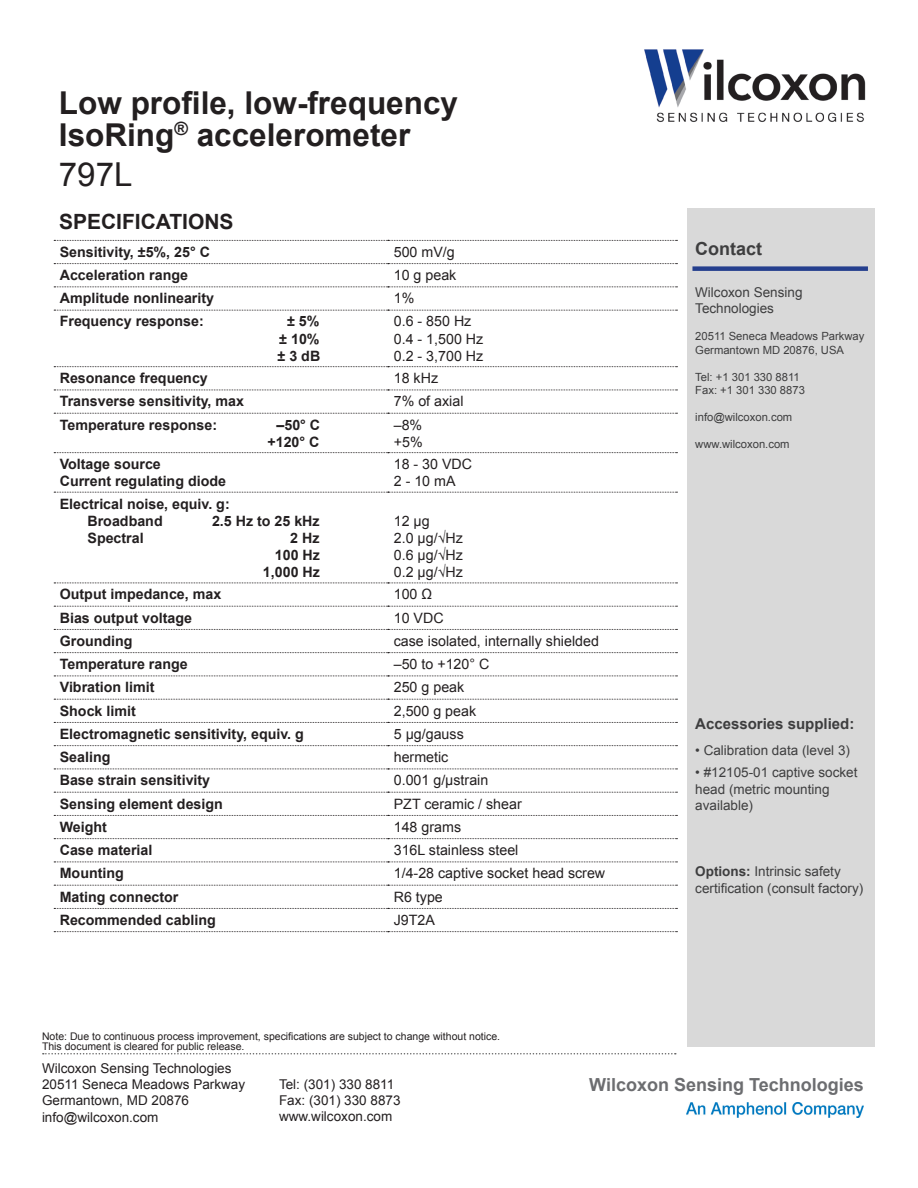
<style>
.page{position:relative;width:918px;height:1188px;background:#fff}
.page>*{position:absolute;margin:0;border:0;box-sizing:border-box;transform-origin:0 0}
.t1{font:33px "Arial";color:#231f20}
.t2{font:700 31.5px/31.5px "Arial";color:#231f20}
.t3{font:700 21px "Arial";color:#231f20}
.t4{font:700 18px "Arial";color:#6c6d70}
.t5{font:700 18px "Arial";color:#3e3e3f}
.t6{font:700 15px "Arial";color:#3e3e3f}
.t7{font:700 14.25px "Arial";color:#231f20}
.t8{font:14.25px "Arial";color:#231f20}
.t9{font:13.5px/16.2px "Arial";color:#3e3e3f}
.t10{font:13.5px "Arial";color:#231f20}
.t11{font:11.25px "Arial";color:#3e3e3f}
.t12{font:10.5px "Arial";color:#231f20}
.s1{font-weight:700}
</style>
<div class="page">
<div style="left:687px;top:208px;width:187px;height:839px;background:#d9d9d9"></div>
<div style="left:692px;top:266px;width:176px;height:5px;background:#253f8e"></div>
<img style="left:687px;top:1102px;width:177px;height:16px">
<svg style="left:54px;top:240px;width:623px;height:1px"></svg>
<svg style="left:54px;top:263px;width:623px;height:1px"></svg>
<svg style="left:54px;top:286px;width:623px;height:1px"></svg>
<svg style="left:54px;top:310px;width:623px;height:1px"></svg>
<svg style="left:54px;top:366px;width:623px;height:1px"></svg>
<svg style="left:54px;top:390px;width:623px;height:1px"></svg>
<svg style="left:54px;top:413px;width:623px;height:1px"></svg>
<svg style="left:54px;top:452px;width:623px;height:1px"></svg>
<svg style="left:54px;top:492px;width:623px;height:1px"></svg>
<svg style="left:54px;top:583px;width:623px;height:1px"></svg>
<svg style="left:54px;top:606px;width:623px;height:1px"></svg>
<svg style="left:54px;top:629px;width:623px;height:1px"></svg>
<svg style="left:54px;top:652px;width:623px;height:1px"></svg>
<svg style="left:54px;top:676px;width:623px;height:1px"></svg>
<svg style="left:54px;top:699px;width:623px;height:1px"></svg>
<svg style="left:54px;top:722px;width:623px;height:1px"></svg>
<svg style="left:54px;top:745px;width:623px;height:1px"></svg>
<svg style="left:54px;top:769px;width:623px;height:1px"></svg>
<svg style="left:54px;top:792px;width:623px;height:1px"></svg>
<svg style="left:54px;top:815px;width:623px;height:1px"></svg>
<svg style="left:54px;top:838px;width:623px;height:1px"></svg>
<svg style="left:54px;top:862px;width:623px;height:1px"></svg>
<svg style="left:54px;top:885px;width:623px;height:1px"></svg>
<svg style="left:54px;top:908px;width:623px;height:1px"></svg>
<svg style="left:54px;top:931px;width:623px;height:1px"></svg>
<img style="left:644px;top:49px;width:222px;height:73px">
<svg style="left:43px;top:1053px;width:633px;height:1px"></svg>
<p class="t2" style="left:59px;top:89px;width:401px">Low profile, low-frequency<br>IsoRing<sup>®</sup> accelerometer</p>
<p class="t1" style="left:59px;top:153px;width:75px">797L</p>
<p class="t3" style="left:59px;top:208px;width:176px">SPECIFICATIONS</p>
<p class="t7" style="left:60px;top:242px;width:152px">Sensitivity, ±5%, 25° C</p>
<p class="t8" style="left:394px;top:242px;width:62px">500 mV/g</p>
<p class="t7" style="left:60px;top:265px;width:130px">Acceleration range</p>
<p class="t8" style="left:394px;top:266px;width:64px">10 g peak</p>
<p class="t7" style="left:60px;top:289px;width:156px">Amplitude nonlinearity</p>
<p class="t8" style="left:394px;top:289px;width:22px">1%</p>
<p class="t7" style="left:60px;top:312px;width:146px">Frequency response:</p>
<p class="t7" style="left:287px;top:312px;width:34px">± 5%</p>
<p class="t7" style="left:279px;top:329px;width:42px">± 10%</p>
<p class="t7" style="left:278px;top:346px;width:44px">± 3 dB</p>
<p class="t8" style="left:394px;top:312px;width:79px">0.6 - 850 Hz</p>
<p class="t8" style="left:394px;top:329px;width:91px">0.4 - 1,500 Hz</p>
<p class="t8" style="left:394px;top:346px;width:91px">0.2 - 3,700 Hz</p>
<p class="t7" style="left:60px;top:369px;width:150px">Resonance frequency</p>
<p class="t8" style="left:394px;top:369px;width:46px">18 kHz</p>
<p class="t7" style="left:60px;top:392px;width:186px">Transverse sensitivity, max</p>
<p class="t8" style="left:394px;top:392px;width:71px">7% of axial</p>
<p class="t7" style="left:60px;top:415px;width:159px">Temperature response:</p>
<p class="t7" style="left:277px;top:415px;width:45px">–50° C</p>
<p class="t7" style="left:267px;top:432px;width:54px">+120° C</p>
<p class="t8" style="left:394px;top:415px;width:30px">–8%</p>
<p class="t8" style="left:394px;top:432px;width:30px">+5%</p>
<p class="t7" style="left:60px;top:455px;width:103px">Voltage source</p>
<p class="t7" style="left:60px;top:472px;width:168px">Current regulating diode</p>
<p class="t7" style="left:60px;top:494px;width:172px">Electrical noise, equiv. g:</p>
<p class="t7" style="left:88px;top:511px;width:77px">Broadband</p>
<p class="t7" style="left:212px;top:511px;width:109px">2.5 Hz to 25 kHz</p>
<p class="t7" style="left:88px;top:528px;width:58px">Spectral</p>
<p class="t7" style="left:290px;top:528px;width:31px">2 Hz</p>
<p class="t7" style="left:275px;top:545px;width:47px">100 Hz</p>
<p class="t7" style="left:263px;top:562px;width:59px">1,000 Hz</p>
<p class="t8" style="left:394px;top:455px;width:80px">18 - 30 VDC</p>
<p class="t8" style="left:394px;top:472px;width:63px">2 - 10 mA</p>
<p class="t8" style="left:394px;top:511px;width:37px">12 µg</p>
<p class="t8" style="left:394px;top:528px;width:71px">2.0 µg/√Hz</p>
<p class="t8" style="left:394px;top:545px;width:71px">0.6 µg/√Hz</p>
<p class="t8" style="left:394px;top:563px;width:71px">0.2 µg/√Hz</p>
<p class="t7" style="left:60px;top:585px;width:163px">Output impedance, max</p>
<p class="t8" style="left:394px;top:585px;width:40px">100 Ω</p>
<p class="t7" style="left:60px;top:608px;width:134px">Bias output voltage</p>
<p class="t8" style="left:394px;top:608px;width:51px">10 VDC</p>
<p class="t7" style="left:60px;top:631px;width:74px">Grounding</p>
<p class="t8" style="left:394px;top:631px;width:207px">case isolated, internally shielded</p>
<p class="t7" style="left:60px;top:655px;width:130px">Temperature range</p>
<p class="t8" style="left:394px;top:655px;width:97px">–50 to +120° C</p>
<p class="t7" style="left:60px;top:678px;width:96px">Vibration limit</p>
<p class="t8" style="left:394px;top:678px;width:72px">250 g peak</p>
<p class="t7" style="left:60px;top:701px;width:78px">Shock limit</p>
<p class="t8" style="left:394px;top:701px;width:84px">2,500 g peak</p>
<p class="t7" style="left:60px;top:724px;width:246px">Electromagnetic sensitivity, equiv. g</p>
<p class="t8" style="left:394px;top:724px;width:71px">5 µg/gauss</p>
<p class="t7" style="left:60px;top:748px;width:52px">Sealing</p>
<p class="t8" style="left:394px;top:748px;width:56px">hermetic</p>
<p class="t7" style="left:60px;top:771px;width:152px">Base strain sensitivity</p>
<p class="t8" style="left:394px;top:771px;width:96px">0.001 g/μstrain</p>
<p class="t7" style="left:60px;top:794px;width:165px">Sensing element design</p>
<p class="t8" style="left:394px;top:794px;width:130px">PZT ceramic / shear</p>
<p class="t7" style="left:60px;top:817px;width:49px">Weight</p>
<p class="t8" style="left:394px;top:817px;width:69px">148 grams</p>
<p class="t7" style="left:60px;top:841px;width:94px">Case material</p>
<p class="t8" style="left:394px;top:841px;width:126px">316L stainless steel</p>
<p class="t7" style="left:60px;top:864px;width:66px">Mounting</p>
<p class="t8" style="left:394px;top:864px;width:213px">1/4-28 captive socket head screw</p>
<p class="t7" style="left:60px;top:887px;width:120px">Mating connector</p>
<p class="t8" style="left:394px;top:887px;width:51px">R6 type</p>
<p class="t7" style="left:60px;top:910px;width:157px">Recommended cabling</p>
<p class="t8" style="left:394px;top:910px;width:43px">J9T2A</p>
<p class="t12" style="left:42px;top:1029px;width:460px">Note: Due to continuous process improvement, specifications are subject to change without notice.</p>
<p class="t12" style="left:42px;top:1039px;width:204px">This document is cleared for public release.</p>
<p class="t5" style="left:695px;top:236px;width:68px">Contact</p>
<p class="t9" style="left:695px;top:285px;width:109px">Wilcoxon Sensing<br>Technologies</p>
<p class="t11" style="left:695px;top:329px;width:171px">20511 Seneca Meadows Parkway</p>
<p class="t11" style="left:695px;top:343px;width:150px">Germantown MD 20876, USA</p>
<p class="t11" style="left:695px;top:370px;width:106px">Tel: +1 301 330 8811</p>
<p class="t11" style="left:695px;top:383px;width:111px">Fax: +1 301 330 8873</p>
<p class="t11" style="left:695px;top:410px;width:99px">info@wilcoxon.com</p>
<p class="t11" style="left:695px;top:437px;width:96px">www.wilcoxon.com</p>
<p class="t6" style="left:695px;top:713px;width:161px">Accessories supplied:</p>
<p class="t9" style="left:695px;top:743px;width:156px">• Calibration data (level 3)</p>
<p class="t9" style="left:695px;top:765px;width:164px">• #12105-01 captive socket head (metric mounting available)</p>
<p class="t9" style="left:695px;top:864px;width:170px"><span class="s1">Options:</span> Intrinsic safety certification (consult factory)</p>
<p class="t10" style="left:42px;top:1059px;width:191px">Wilcoxon Sensing Technologies</p>
<p class="t10" style="left:42px;top:1076px;width:205px">20511 Seneca Meadows Parkway</p>
<p class="t10" style="left:42px;top:1092px;width:149px">Germantown, MD 20876</p>
<p class="t10" style="left:42px;top:1108px;width:118px">info@wilcoxon.com</p>
<p class="t10" style="left:279px;top:1075px;width:117px">Tel: (301) 330 8811</p>
<p class="t10" style="left:279px;top:1091px;width:123px">Fax: (301) 330 8873</p>
<p class="t10" style="left:279px;top:1108px;width:115px">www.wilcoxon.com</p>
<p class="t4" style="left:589px;top:1073px;width:276px">Wilcoxon Sensing Technologies</p>
</div>
